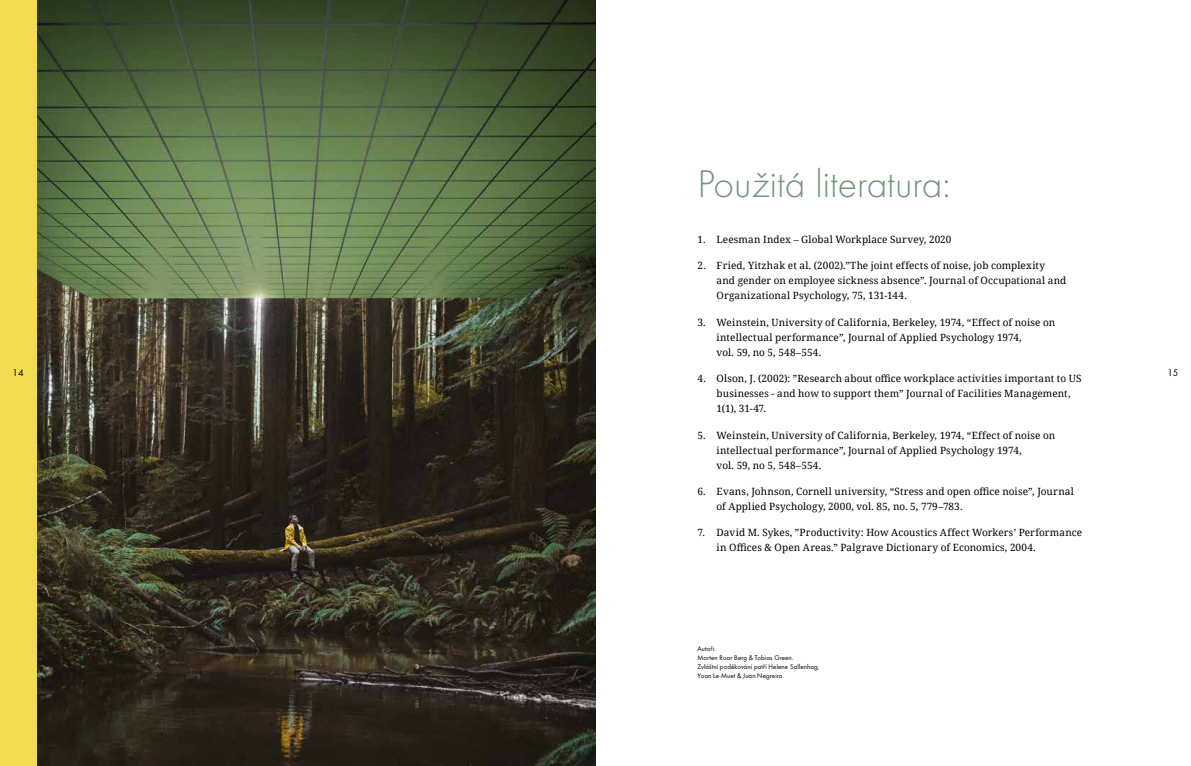
<style>
.page{position:relative;width:1191px;height:766px;background:#fff}
.page>*{position:absolute;margin:0;border:0;box-sizing:border-box;transform-origin:0 0}
.t1{font:300 40px "Futura";color:#76947c}
.t2{font:10px/15px "Noto Serif";letter-spacing:.01em;color:#000}
.t3{font:10px "Futura Boo";color:#000}
.t4{font:7px/9px "Futura Boo";letter-spacing:.015em;color:#000}
</style>
<div class="page">
<img style="left:36px;top:0;width:559px;height:765px">
<div style="left:0;top:0;width:36px;height:765px;background:#f2db50"></div>
<h1 class="t1" style="left:697px;top:161px;width:254px">Použitá literatura:</h1>
<p class="t2" style="left:697px;top:231px;width:255px">1. Leesman Index – Global Workplace Survey, 2020</p>
<p class="t2" style="left:716px;top:258px;width:351px;text-indent:-19px">2. Fried, Yitzhak et al. (2002).”The joint effects of noise, job complexity<br>and gender on employee sickness absence”. Journal of Occupational and<br>Organizational Psychology, 75, 131-144.</p>
<p class="t2" style="left:716px;top:314px;width:340px;text-indent:-19px">3. Weinstein, University of California, Berkeley, 1974, “Effect of noise on intellectual performance”, Journal of Applied Psychology 1974,<br>vol. 59, no 5, 548–554.</p>
<p class="t2" style="left:716px;top:370px;width:366px;text-indent:-19px">4. Olson, J. (2002): ”Research about office workplace activities important to US businesses - and how to support them” Journal of Facilities Management,<br>1(1), 31-47.</p>
<p class="t2" style="left:716px;top:427px;width:340px;text-indent:-19px">5. Weinstein, University of California, Berkeley, 1974, “Effect of noise on intellectual performance”, Journal of Applied Psychology 1974,<br>vol. 59, no 5, 548–554.</p>
<p class="t2" style="left:716px;top:483px;width:359px;text-indent:-19px">6. Evans, Johnson, Cornell university, “Stress and open office noise”, Journal of Applied Psychology, 2000, vol. 85, no. 5, 779–783.</p>
<p class="t2" style="left:716px;top:524px;width:367px;text-indent:-19px">7. David M. Sykes, ”Productivity: How Acoustics Affect Workers’ Performance in Offices &amp; Open Areas.” Palgrave Dictionary of Economics, 2004.</p>
<p class="t3" style="left:12px;top:366px;width:13px">14</p>
<p class="t3" style="left:1167px;top:366px;width:13px">15</p>
<p class="t4" style="left:697px;top:644px;width:123px">Autoři:<br>Morten Roar Berg &amp; Tobias Green.<br>Zvláštní poděkování patří Helene Sallenhag,<br>Yoan Le-Muet &amp; Juan Negreira.</p>
</div>
